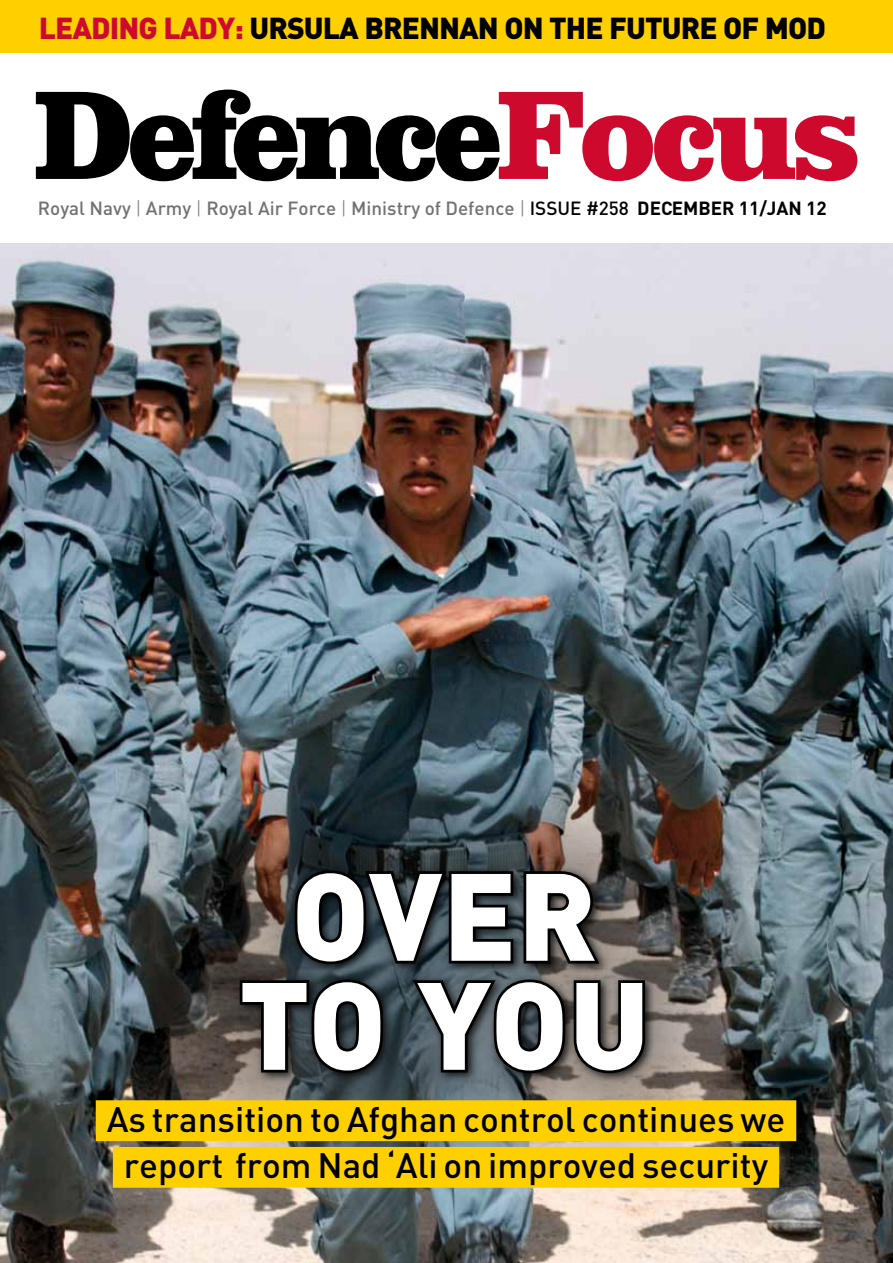
<style>
.page{position:relative;width:893px;height:1263px;background:#fff}
.page>*{position:absolute;margin:0;border:0;box-sizing:border-box;transform-origin:0 0}
.t1{font:900 129.75px "Clarendon BT";letter-spacing:-.05em;color:#000;scale:.95 1}
.t2{font:900 121.95px/109.1px "DIN";letter-spacing:.005em;color:#fff;text-align:center}
.t3{font:500 34.95px/46.7px "DIN";color:#000;text-align:center}
.t4{font:900 30px "DIN";letter-spacing:-.03em;color:#000}
.t5{font:500 18.9px "DIN";color:#707172}
.s1{color:#cd0a2e}
.s2{font-weight:300}
.s3{color:#000}
.s4{font-weight:700;color:#000}
</style>
<div class="page">
<img style="left:0;top:243px;width:893px;height:1020px">
<div style="left:0;top:0;width:893px;height:52px;background:#ffd000"></div>
<div style="left:123px;top:754px;width:634px;height:431px;background:#000;opacity:.79"></div>
<svg style="left:289px;top:867px;width:313px;height:101px;background:#1b1f21"></svg>
<svg style="left:237px;top:977px;width:151px;height:99px;background:#1f2122"></svg>
<svg style="left:408px;top:976px;width:240px;height:100px;background:#2d2f31"></svg>
<div style="left:96px;top:1100px;width:700px;height:41px;background:#ffd000"></div>
<div style="left:113px;top:1147px;width:666px;height:41px;background:#ffd000"></div>
<p class="t4" style="left:39px;top:9px;width:768px"><span class="s1">LEADING LADY:</span> URSULA BRENNAN ON THE FUTURE OF MOD</p>
<h1 class="t1" style="left:34px;top:54px;width:874px">Defence<span class="s1">Focus</span></h1>
<p class="t5" style="left:38px;top:196px;width:790px">Royal Navy <span class="s2">|</span> Army <span class="s2">|</span> Royal Air Force <span class="s2">|</span> Ministry of Defence <span class="s2">|</span> <span class="s3">issue #258</span> <span class="s4">DECEMBER 11/JAN 12</span></p>
<h2 class="t2" style="left:239px;top:855px;width:398px">OVER<br>TO YOU</h2>
<p class="t3" style="left:107px;top:1094px;width:680px">As transition to Afghan control continues we report from Nad ‘Ali on improved security</p>
</div>
